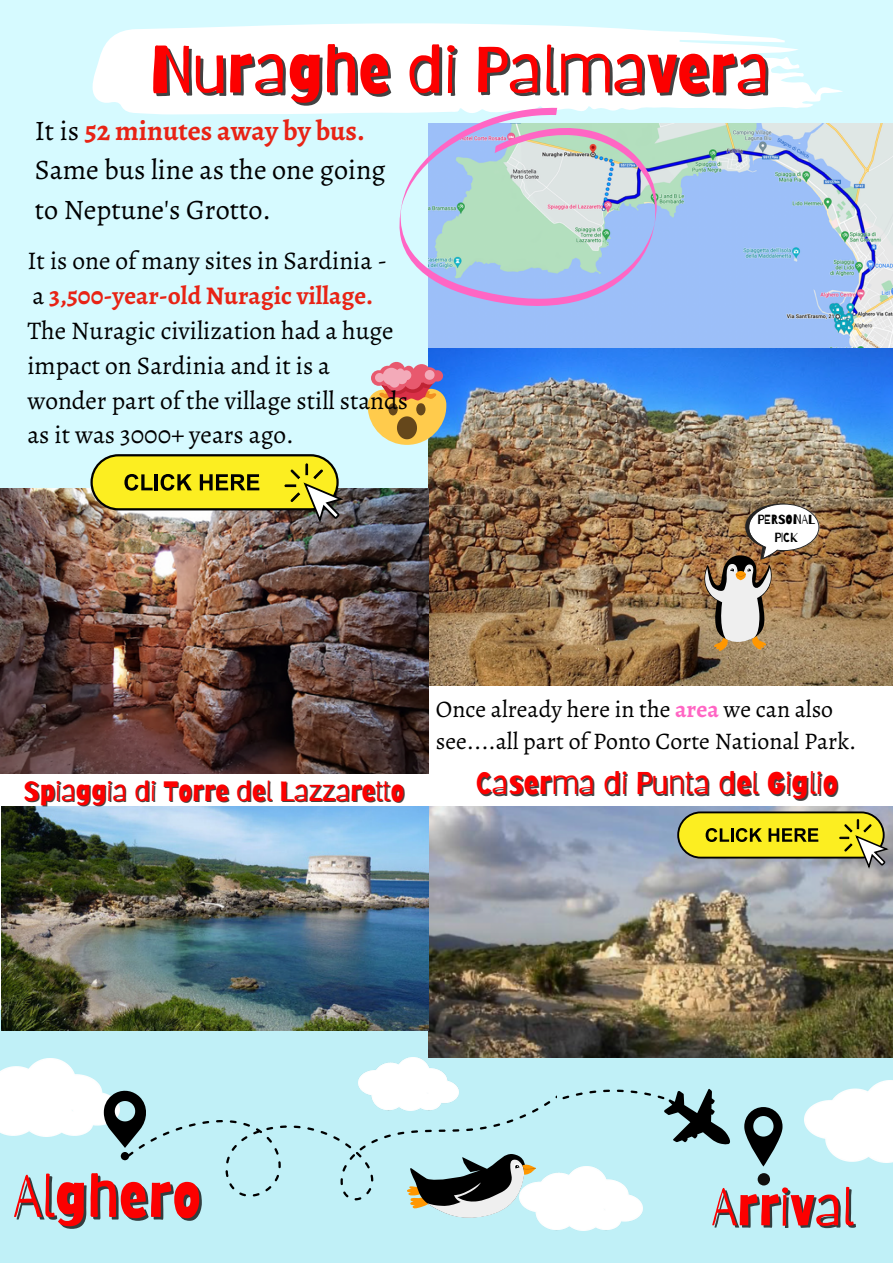
<style>
.page{position:relative;width:893px;height:1264px;background:#fff}
.page>*{position:absolute;margin:0;border:0;box-sizing:border-box;transform-origin:0 0}
.t1{font:64.95px "Barriecito";color:#fc0000}
.t2{font:58.65px "Barriecito";color:#fc0000}
.t3{font:51.9px "Barriecito";color:#fc0000}
.t4{font:31.35px "Barriecito";color:#fc0000}
.t5{font:28.2px/39.3px "Alegreya";color:#000}
.t6{font:27.9px "Barriecito";color:#fc0000}
.t7{font:25.5px/34.8px "Alegreya";color:#000}
.t8{font:23.85px/32.7px "Alegreya";color:#000}
.t9{font:13.2px/18.3px "Barriecito";color:#000;text-align:center}
.s1{font-weight:700;color:#e82315}
.s2{font-weight:700;color:#ff66c4}
</style>
<div class="page">
<div style="left:0;top:0;width:892px;height:651px;background:#d6faff"></div>
<img style="left:428px;top:347px;width:464px;height:338px">
<img style="left:428px;top:124px;width:464px;height:223px">
<svg style="left:93px;top:23px;width:750px;height:91px;background:#f8feff"></svg>
<svg style="left:367px;top:362px;width:79px;height:83px;background:#d1a077"></svg>
<img style="left:0;top:488px;width:428px;height:286px">
<div style="left:92px;top:455px;width:245px;height:54px;background:#fcee21;border-radius:27px"></div>
<div style="left:90px;top:454px;width:248px;height:56px;border:2px solid #000;border-radius:27px"></div>
<svg style="left:124px;top:474px;width:29px;height:16px"></svg>
<hr style="left:155px;top:474px;width:3px;height:16px;background:#000">
<svg style="left:160px;top:474px;width:32px;height:16px"></svg>
<svg style="left:200px;top:474px;width:59px;height:16px"></svg>
<svg style="left:284px;top:463px;width:59px;height:59px"></svg>
<svg style="left:398px;top:107px;width:258px;height:200px"></svg>
<div style="left:0;top:1010px;width:892px;height:252px;background:#c0f0f7"></div>
<img style="left:428px;top:807px;width:464px;height:250px">
<img style="left:2px;top:807px;width:426px;height:223px">
<img style="left:701px;top:503px;width:118px;height:148px">
<div style="left:678px;top:812px;width:205px;height:45px;background:#fcee21;border-radius:23px"></div>
<div style="left:677px;top:811px;width:207px;height:47px;border:2px solid #000;border-radius:23px"></div>
<svg style="left:705px;top:828px;width:56px;height:14px"></svg>
<svg style="left:768px;top:828px;width:50px;height:13px"></svg>
<svg style="left:838px;top:818px;width:50px;height:50px"></svg>
<img style="left:358px;top:1057px;width:100px;height:53px">
<img style="left:0;top:1058px;width:104px;height:78px">
<img style="left:536px;top:1166px;width:106px;height:64px">
<img style="left:804px;top:1080px;width:88px;height:82px">
<svg style="left:407px;top:1154px;width:129px;height:64px"></svg>
<svg style="left:293px;top:1125px;width:7px;height:3px"></svg>
<svg style="left:307px;top:1127px;width:7px;height:3px"></svg>
<svg style="left:175px;top:1126px;width:7px;height:4px"></svg>
<svg style="left:163px;top:1131px;width:6px;height:4px"></svg>
<svg style="left:202px;top:1121px;width:7px;height:2px"></svg>
<svg style="left:189px;top:1123px;width:7px;height:3px"></svg>
<svg style="left:216px;top:1120px;width:71px;height:76px"></svg>
<svg style="left:466px;top:1128px;width:7px;height:2px"></svg>
<svg style="left:480px;top:1126px;width:6px;height:3px"></svg>
<svg style="left:506px;top:1119px;width:7px;height:4px"></svg>
<svg style="left:493px;top:1123px;width:7px;height:3px"></svg>
<svg style="left:425px;top:1129px;width:7px;height:3px"></svg>
<svg style="left:452px;top:1129px;width:7px;height:2px"></svg>
<svg style="left:411px;top:1130px;width:7px;height:2px"></svg>
<svg style="left:438px;top:1129px;width:7px;height:2px"></svg>
<svg style="left:320px;top:1131px;width:7px;height:3px"></svg>
<svg style="left:384px;top:1134px;width:7px;height:4px"></svg>
<svg style="left:397px;top:1131px;width:7px;height:3px"></svg>
<svg style="left:333px;top:1136px;width:45px;height:64px"></svg>
<svg style="left:104px;top:1090px;width:53px;height:70px"></svg>
<svg style="left:562px;top:1095px;width:7px;height:5px"></svg>
<svg style="left:519px;top:1096px;width:37px;height:22px"></svg>
<svg style="left:616px;top:1089px;width:8px;height:4px"></svg>
<svg style="left:575px;top:1089px;width:35px;height:7px"></svg>
<svg style="left:630px;top:1088px;width:152px;height:97px"></svg>
<h1 class="t1" style="left:149px;top:30px;width:622px">Nuraghe di Palmavera</h1>
<p class="t5" style="left:35px;top:111px;width:352px">It is <span class="s1">52 minutes away by bus.<br></span>Same bus line as the one going to Neptune's Grotto.</p>
<p class="t7" style="left:27px;top:243px;width:382px">It is one of many sites in Sardinia -<br>a <span class="s1">3,500-year-old Nuragic village.<br></span>The Nuragic civilization had a huge impact on Sardinia and it is a wonder part of the village still stands as it was 3000+ years ago.</p>
<p class="t9" style="left:757px;top:510px;width:59px">PERSONAL<br>PICK</p>
<p class="t6" style="left:23px;top:773px;width:382px">Spiaggia di Torre del Lazzaretto</p>
<p class="t8" style="left:436px;top:692px;width:422px">Once already here in the <span class="s2">area</span> we can also see....all part of Ponto Corte National Park.</p>
<p class="t4" style="left:475px;top:764px;width:364px">Caserma di Punta del Giglio</p>
<h2 class="t2" style="left:14px;top:1160px;width:189px">Alghero</h2>
<h3 class="t3" style="left:712px;top:1175px;width:143px">Arrival</h3>
</div>
